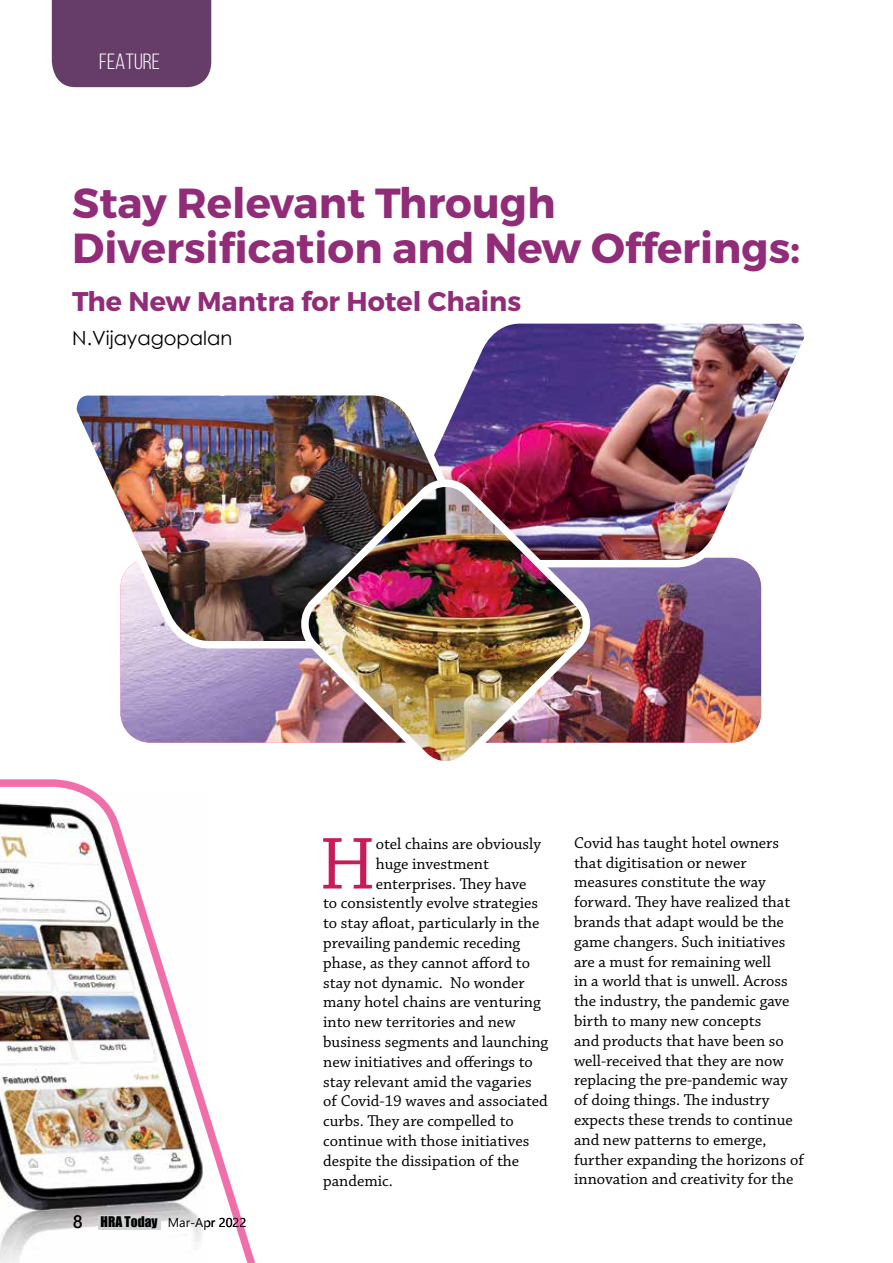
<style>
.page{position:relative;width:893px;height:1263px;background:#fff}
.page>*{position:absolute;margin:0;border:0;box-sizing:border-box;transform-origin:0 0}
.t1{font:77.4px "Chaparral Pro";color:#c61d59}
.t2{font:700 42px/45px "Montserrat";color:#912c78}
.t3{font:700 27px "Montserrat";color:#912c78}
.t4{font:22.05px "Bebas Neue";color:#fff;scale:1.06 1}
.t5{font:19.5px "Century Gothic";color:#000}
.t6{font:16.5px/19.8px "Chaparral Pro";color:#000}
.t7{font:12.75px "Segoe UI";color:#000}
.s1{font-weight:600;font-size:18px}
.s2{font-family:"Impact";font-size:13.5px}
</style>
<div class="page">
<img style="left:120px;top:572px;width:641px;height:170px">
<div style="left:52px;top:0;width:159px;height:87px;background:#663d69"></div>
<img style="left:467px;top:323px;width:338px;height:249px">
<img style="left:76px;top:383px;width:440px;height:270px">
<img style="left:291px;top:480px;width:309px;height:281px">
<img style="left:0;top:779px;width:255px;height:484px">
<div style="left:99px;top:1215px;width:62px;height:14px;background:#d1d3d4"></div>
<h3 class="t4" style="left:99px;top:49px;width:59px">FEATURE</h3>
<h2 class="t2" style="left:72px;top:181px;width:730px">Stay Relevant Through<br>Diversification and New Offerings:</h2>
<h3 class="t3" style="left:72px;top:285px;width:451px">The New Mantra for Hotel Chains</h3>
<p class="t5" style="left:72px;top:325px;width:162px">N.Vijayagopalan</p>
<p class="t7" style="left:73px;top:1210px;width:175px"><span class="s1">8</span> <span class="s2">HRA Today</span> Mar-Apr 2022</p>
<h1 class="t1" style="left:319px;top:821px;width:58px">H</h1>
<p class="t6" style="left:376px;top:834px;width:167px">otel chains are obviously</p>
<p class="t6" style="left:376px;top:854px;width:115px">huge investment</p>
<p class="t6" style="left:376px;top:874px;width:152px">enterprises. They have</p>
<p class="t6" style="left:323px;top:894px;width:217px">to consistently evolve strategies</p>
<p class="t6" style="left:323px;top:914px;width:218px">to stay afloat, particularly in the</p>
<p class="t6" style="left:323px;top:933px;width:199px">prevailing pandemic receding</p>
<p class="t6" style="left:323px;top:953px;width:208px">phase, as they cannot afford to</p>
<p class="t6" style="left:323px;top:973px;width:203px">stay not dynamic. No wonder</p>
<p class="t6" style="left:323px;top:993px;width:219px">many hotel chains are venturing</p>
<p class="t6" style="left:323px;top:1013px;width:194px">into new territories and new</p>
<p class="t6" style="left:323px;top:1032px;width:227px">business segments and launching</p>
<p class="t6" style="left:323px;top:1052px;width:211px">new initiatives and offerings to</p>
<p class="t6" style="left:323px;top:1072px;width:210px">stay relevant amid the vagaries</p>
<p class="t6" style="left:323px;top:1092px;width:226px">of Covid-19 waves and associated</p>
<p class="t6" style="left:323px;top:1112px;width:192px">curbs. They are compelled to</p>
<p class="t6" style="left:323px;top:1131px;width:208px">continue with those initiatives</p>
<p class="t6" style="left:323px;top:1151px;width:198px">despite the dissipation of the</p>
<p class="t6" style="left:323px;top:1171px;width:71px">pandemic.</p>
<p class="t6" style="left:574px;top:833px;width:231px">Covid has taught hotel owners that digitisation or newer measures constitute the way forward. They have realized that brands that adapt would be the game changers. Such initiatives are a must for remaining well<br>in a world that is unwell. Across the industry, the pandemic gave birth to many new concepts<br>and products that have been so well-received that they are now replacing the pre-pandemic way of doing things. The industry expects these trends to continue and new patterns to emerge, further expanding the horizons of innovation and creativity for the</p>
</div>
